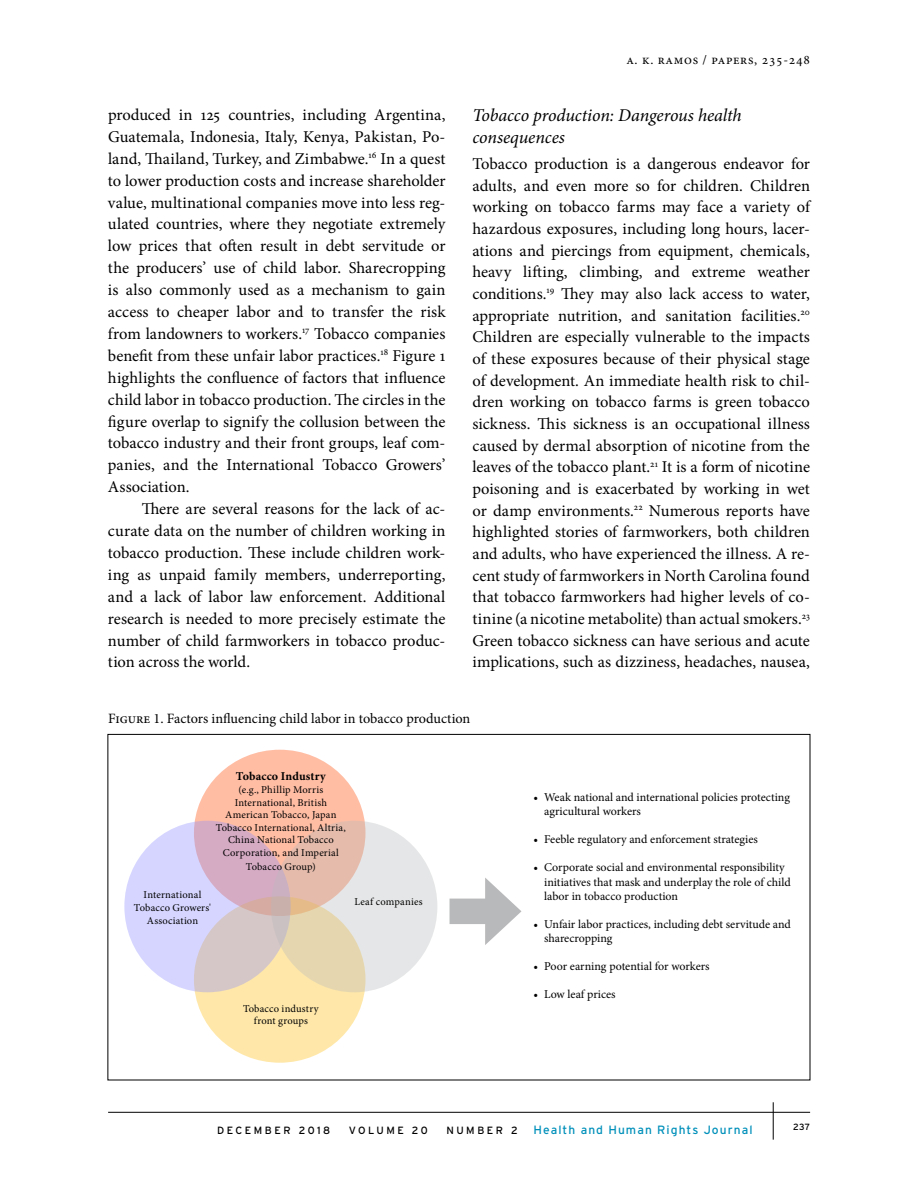
<style>
.page{position:relative;width:918px;height:1188px;background:#fff}
.page>*{position:absolute;margin:0;border:0;box-sizing:border-box;transform-origin:0 0}
.t1{font:italic 18px/21.6px "Minion Pro";letter-spacing:-.005em;color:#000}
.t2{font:16.5px/21.9px "Minion Pro";letter-spacing:.005em;color:#000;text-align:justify}
.t3{font:14.25px "Minion Pro";color:#000}
.t4{font:13.5px "Minion Pro";letter-spacing:.05em;color:#000}
.t5{font:12px/14.4px "Minion Pro";color:#000}
.t6{font:12px "Interstate";letter-spacing:.09em;color:#0090ba}
.t7{font:700 12px "Minion Pro";letter-spacing:.01em;color:#000}
.t8{font:10.5px/12.6px "Minion Pro";letter-spacing:.02em;color:#000;text-align:center}
.t9{font:10.5px "Interstate";letter-spacing:.24em;color:#000}
.t10{font:9px "Interstate";color:#000}
.s1{font-size:10.5px;color:#000}
</style>
<div class="page">
<hr style="left:108px;top:1112px;width:702px;height:1px;background:#000">
<hr style="left:773px;top:1102px;width:1px;height:38px;background:#000">
<div style="left:194px;top:750px;width:172px;height:166px;background:#ffbda4;border-radius:50%"></div>
<div style="left:194px;top:896px;width:172px;height:167px;background:#fee7a9;border-radius:50%"></div>
<svg style="left:124px;top:821px;width:167px;height:171px;background:#d5c6e2"></svg>
<svg style="left:271px;top:821px;width:166px;height:171px;background:#e3d6ca"></svg>
<div style="left:450px;top:899px;width:48px;height:25px;background:#b8b9ba"></div>
<svg style="left:485px;top:878px;width:37px;height:67px"></svg>
<p class="t2" style="left:108px;top:104px;width:339px">produced in 125 countries, including Argentina, Guatemala, Indonesia, Italy, Kenya, Pakistan, Po&shy;land, Thailand, Turkey, and Zimbabwe.<sup>16</sup> In a quest to lower production costs and increase shareholder value, multinational companies move into less reg&shy;ulated countries, where they negotiate extremely low prices that often result in debt servitude or the producers’ use of child labor. Sharecropping is also commonly used as a mechanism to gain access to cheaper labor and to transfer the risk from landowners to workers.<sup>17</sup> Tobacco companies benefit from these unfair labor practices.<sup>18</sup> Figure 1 highlights the confluence of factors that influence child labor in tobacco production. The circles in the figure overlap to signify the collusion between the tobacco industry and their front groups, leaf com&shy;panies, and the International Tobacco Growers’ Association.</p>
<p class="t2" style="left:108px;top:498px;width:339px;text-indent:34px">There are several reasons for the lack of ac&shy;curate data on the number of children working in tobacco production. These include children work&shy;ing as unpaid family members, underreporting, and a lack of labor law enforcement. Additional research is needed to more precisely estimate the number of child farmworkers in tobacco produc&shy;tion across the world.</p>
<p class="t4" style="left:626px;top:50px;width:185px">a. k. ramos / papers, 235-248</p>
<p class="t1" style="left:472px;top:105px;width:271px">Tobacco production: Dangerous health consequences</p>
<p class="t2" style="left:472px;top:153px;width:339px">Tobacco production is a dangerous endeavor for adults, and even more so for children. Children working on tobacco farms may face a variety of hazardous exposures, including long hours, lacer&shy;ations and piercings from equipment, chemicals, heavy lifting, climbing, and extreme weather conditions.<sup>19</sup> They may also lack access to water, appropriate nutrition, and sanitation facilities.<sup>20<br></sup>Children are especially vulnerable to the impacts of these exposures because of their physical stage of development. An immediate health risk to chil&shy;dren working on tobacco farms is green tobacco sickness. This sickness is an occupational illness caused by dermal absorption of nicotine from the leaves of the tobacco plant.<sup>21</sup> It is a form of nicotine poisoning and is exacerbated by working in wet or damp environments.<sup>22</sup> Numerous reports have highlighted stories of farmworkers, both children and adults, who have experienced the illness. A re&shy;cent study of farmworkers in North Carolina found that tobacco farmworkers had higher levels of co&shy;tinine (a nicotine metabolite) than actual smokers.<sup>23<br></sup>Green tobacco sickness can have serious and acute implications, such as dizziness, headaches, nausea,</p>
<p class="t3" style="left:108px;top:709px;width:364px">Figure 1. Factors influencing child labor in tobacco production</p>
<p class="t7" style="left:236px;top:768px;width:91px">Tobacco Industry</p>
<p class="t8" style="left:216px;top:783px;width:131px">(e.g., Phillip Morris<br>International, British<br>American Tobacco, Japan<br>Tobacco International, Altria,<br>China National Tobacco<br>Corporation, and Imperial</p>
<p class="t8" style="left:246px;top:861px;width:71px">Tobacco Group)</p>
<p class="t8" style="left:134px;top:889px;width:79px">International<br>Tobacco Growers'<br>Association</p>
<p class="t8" style="left:355px;top:895px;width:70px">Leaf companies</p>
<p class="t8" style="left:243px;top:1002px;width:77px">Tobacco industry front groups</p>
<p class="t5" style="left:544px;top:790px;width:247px;text-indent:-10px">• Weak national and international policies protecting agricultural workers</p>
<p class="t5" style="left:534px;top:832px;width:226px">• Feeble regulatory and enforcement strategies</p>
<p class="t5" style="left:544px;top:860px;width:248px;text-indent:-10px">• Corporate social and environmental responsibility initiatives that mask and underplay the role of child labor in tobacco production</p>
<p class="t5" style="left:544px;top:917px;width:248px;text-indent:-10px">• Unfair labor practices, including debt servitude and sharecropping</p>
<p class="t5" style="left:534px;top:959px;width:177px">• Poor earning potential for workers</p>
<p class="t5" style="left:534px;top:987px;width:84px">• Low leaf prices</p>
<p class="t9" style="left:217px;top:1124px;width:115px">DECEMBER 2018</p>
<p class="t9" style="left:349px;top:1124px;width:80px">VOLUME 20</p>
<p class="t6" style="left:446px;top:1123px;width:308px"><span class="s1">NUMBER 2</span> Health and Human Rights Journal</p>
<p class="t10" style="left:793px;top:1122px;width:18px">237</p>
</div>
